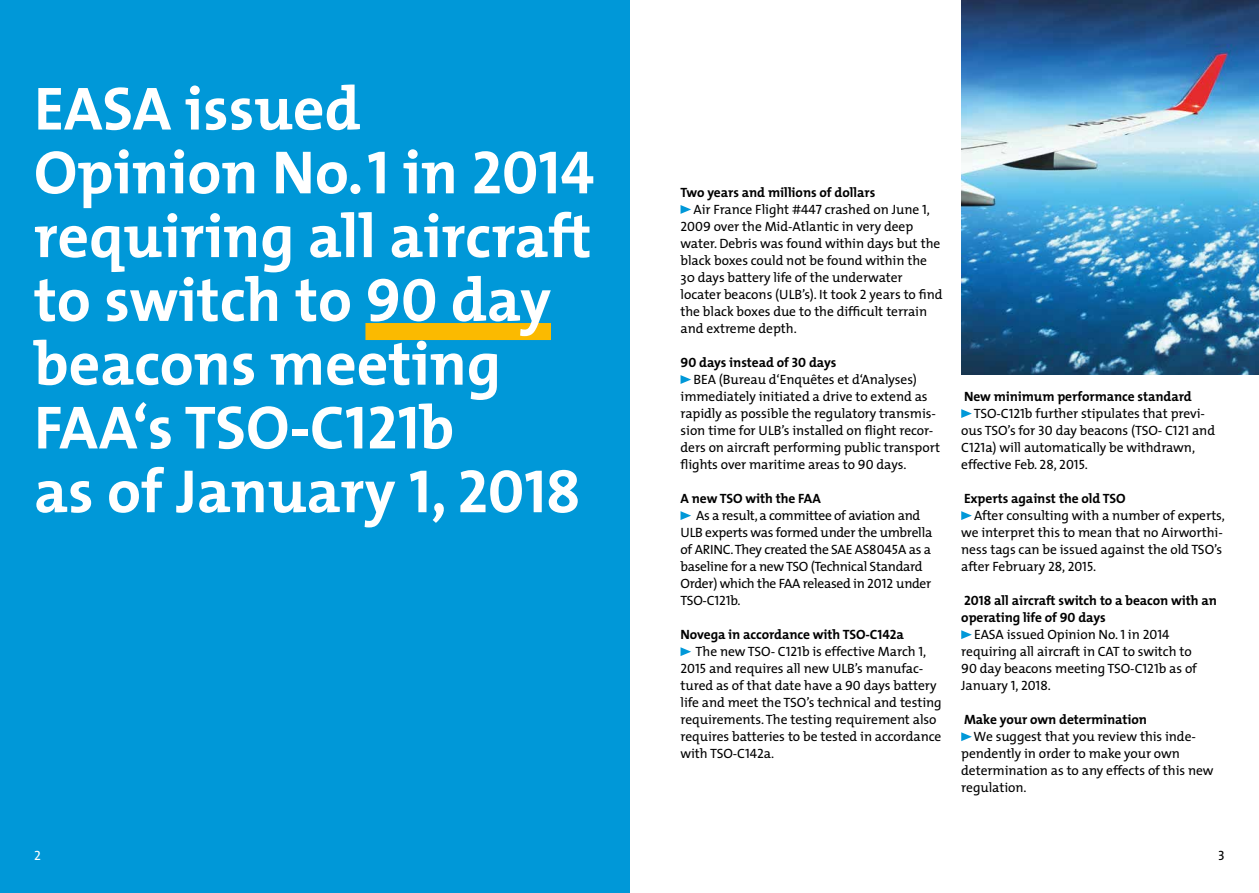
<style>
.page{position:relative;width:1259px;height:893px;background:#fff}
.page>*{position:absolute;margin:0;border:0;box-sizing:border-box;transform-origin:0 0}
.t1{font:700 61.5px/63.8px "The Mix";color:#fff}
.t2{font:13.5px/17px "The Mix";letter-spacing:-.005em;color:#000}
.t3{font:700 13.5px "The Mix";letter-spacing:-.005em;color:#000}
.t4{font:13.5px "The Mix Caps";color:#fff}
.t5{font:13.5px "The Mix Caps";color:#000}
.s1{font-family:"The Mix Bold Caps";font-weight:400}
.s2{font-family:"The Mix Caps"}
</style>
<div class="page">
<div style="left:0;top:0;width:629px;height:893px;background:#0098d8"></div>
<div style="left:365px;top:323px;width:186px;height:17px;background:#fbba00"></div>
<svg style="left:961px;top:409px;width:11px;height:9px"></svg>
<svg style="left:961px;top:511px;width:11px;height:9px"></svg>
<svg style="left:961px;top:630px;width:11px;height:9px"></svg>
<svg style="left:961px;top:732px;width:11px;height:9px"></svg>
<img style="left:961px;top:0;width:298px;height:374px">
<svg style="left:680px;top:205px;width:11px;height:9px"></svg>
<svg style="left:680px;top:375px;width:11px;height:9px"></svg>
<svg style="left:680px;top:511px;width:11px;height:9px"></svg>
<svg style="left:680px;top:647px;width:11px;height:9px"></svg>
<h1 class="t1" style="left:34px;top:75px;width:562px">EASA issued<br>Opinion No.<span class="s1">1</span> in <span class="s1">2014 </span>requiring all aircraft to switch to <span class="s1">90</span> day beacons meeting<br>FAA‘s TSO-C<span class="s1">121</span>b<br>as of January <span class="s1">1</span>, <span class="s1">2018</span></h1>
<p class="t3" style="left:680px;top:181px;width:196px">Two years and millions of dollars</p>
<p class="t2" style="left:693px;top:200px;width:238px">Air France Flight #<span class="s2">447</span> crashed on June <span class="s2">1,</span></p>
<p class="t2" style="left:680px;top:217px;width:234px"><span class="s2">2009</span> over the Mid-Atlantic in very deep</p>
<p class="t2" style="left:680px;top:234px;width:261px">water. Debris was found within days but the</p>
<p class="t2" style="left:680px;top:251px;width:248px">black boxes could not be found within the</p>
<p class="t2" style="left:680px;top:268px;width:224px">30 days battery life of the underwater</p>
<p class="t2" style="left:680px;top:285px;width:263px">locater beacons (ULB’s). It took <span class="s2">2</span> years to find</p>
<p class="t2" style="left:680px;top:302px;width:248px">the black boxes due to the difficult terrain</p>
<p class="t2" style="left:680px;top:319px;width:118px">and extreme depth.</p>
<p class="t3" style="left:680px;top:351px;width:157px"><span class="s1">90</span> days instead of <span class="s1">30</span> days</p>
<p class="t2" style="left:693px;top:371px;width:225px">BEA (Bureau d‘Enquêtes et d‘Analyses)</p>
<p class="t2" style="left:680px;top:388px;width:249px">immediately initiated a drive to extend as</p>
<p class="t2" style="left:680px;top:405px;width:257px">rapidly as possible the regulatory transmis-</p>
<p class="t2" style="left:680px;top:422px;width:254px">sion time for ULB’s installed on flight recor-</p>
<p class="t2" style="left:680px;top:439px;width:261px">ders on aircraft performing public transport</p>
<p class="t2" style="left:680px;top:456px;width:227px">flights over maritime areas to <span class="s2">90</span> days.</p>
<p class="t3" style="left:680px;top:487px;width:142px">A new TSO with the FAA</p>
<p class="t2" style="left:680px;top:507px;width:253px;text-indent:16px">As a result, a committee of aviation and ULB experts was formed under the umbrella of ARINC. They created the SAE AS<span class="s2">8045</span>A as a baseline for a new TSO (Technical Standard Order) which the FAA released in <span class="s2">2012</span> under TSO-C<span class="s2">121</span>b.</p>
<p class="t3" style="left:680px;top:623px;width:225px">Novega in accordance with TSO-C<span class="s1">142</span>a</p>
<p class="t2" style="left:695px;top:643px;width:232px">The new TSO- C<span class="s2">121</span>b is effective March <span class="s2">1,</span></p>
<p class="t2" style="left:680px;top:660px;width:244px"><span class="s2">2015</span> and requires all new ULB’s manufac-</p>
<p class="t2" style="left:680px;top:677px;width:257px">tured as of that date have a <span class="s2">90</span> days battery</p>
<p class="t2" style="left:680px;top:694px;width:263px">life and meet the TSO’s technical and testing</p>
<p class="t2" style="left:680px;top:711px;width:257px">requirements. The testing requirement also</p>
<p class="t2" style="left:680px;top:728px;width:262px">requires batteries to be tested in accordance</p>
<p class="t2" style="left:680px;top:745px;width:95px">with TSO-C<span class="s2">142</span>a.</p>
<p class="t3" style="left:964px;top:385px;width:229px">New minimum performance standard</p>
<p class="t2" style="left:973px;top:405px;width:233px">TSO-C<span class="s2">121</span>b further stipulates that previ-</p>
<p class="t2" style="left:961px;top:422px;width:255px">ous TSO’s for <span class="s2">30</span> day beacons (TSO- C<span class="s2">121</span> and</p>
<p class="t2" style="left:961px;top:439px;width:235px">C<span class="s2">121</span>a) will automatically be withdrawn,</p>
<p class="t2" style="left:961px;top:456px;width:128px">effective Feb. <span class="s2">28, 2015</span>.</p>
<p class="t3" style="left:964px;top:487px;width:163px">Experts against the old TSO</p>
<p class="t2" style="left:961px;top:507px;width:265px;text-indent:13px">After consulting with a number of experts, we interpret this to mean that no Airworthi&shy;ness tags can be issued against the old TSO’s after February <span class="s2">28, 2015</span>.</p>
<p class="t3" style="left:964px;top:589px;width:254px"><span class="s1">2018</span> all aircraft switch to a beacon with an</p>
<p class="t3" style="left:961px;top:606px;width:146px">operating life of <span class="s1">90</span> days</p>
<p class="t2" style="left:974px;top:626px;width:197px">EASA issued Opinion No. <span class="s2">1</span> in <span class="s2">2014</span></p>
<p class="t2" style="left:961px;top:643px;width:232px">requiring all aircraft in CAT to switch to</p>
<p class="t2" style="left:961px;top:660px;width:237px"><span class="s2">90</span> day beacons meeting TSO-C<span class="s2">121</span>b as of</p>
<p class="t2" style="left:961px;top:677px;width:91px">January <span class="s2">1, 2018.</span></p>
<p class="t3" style="left:964px;top:708px;width:184px">Make your own determination</p>
<p class="t2" style="left:961px;top:728px;width:254px;text-indent:12px">We suggest that you review this inde&shy;pendently in order to make your own determination as to any effects of this new regulation.</p>
<p class="t4" style="left:34px;top:844px;width:8px">2</p>
<p class="t5" style="left:1218px;top:844px;width:8px">3</p>
</div>
